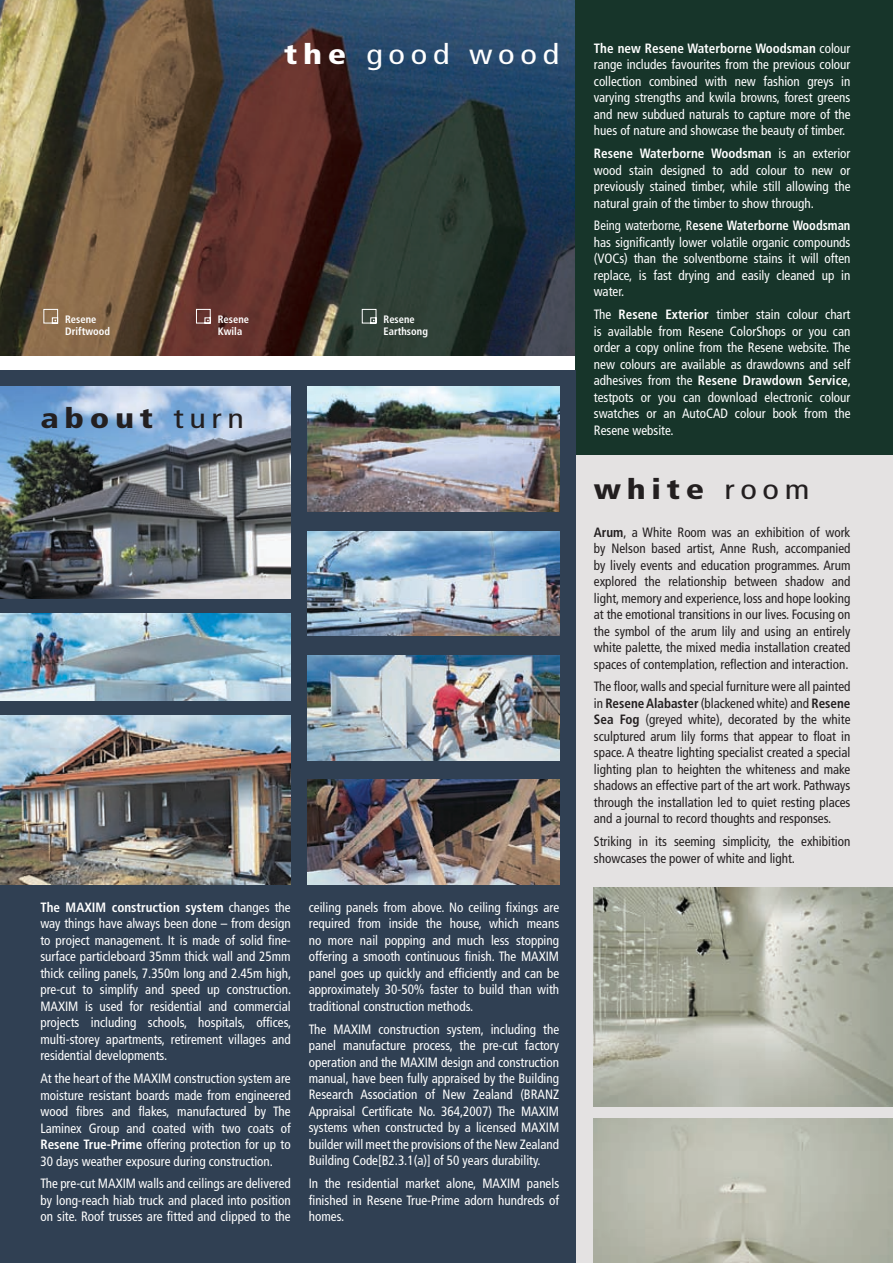
<style>
.page{position:relative;width:893px;height:1263px;background:#fff}
.page>*{position:absolute;margin:0;border:0;box-sizing:border-box;transform-origin:0 0}
.t1{font:900 condensed 28.2px "Frutiger";letter-spacing:.165em;color:#231f20;scale:1.22 1}
.t2{font:condensed 28.2px "Frutiger";letter-spacing:.165em;color:#fff;scale:1.22 1}
.t3{font:condensed 13.5px/16.5px "Frutiger";color:#fff;text-align:justify}
.t4{font:condensed 13.5px/16.5px "Frutiger";color:#231f20;text-align:justify}
.t5{font:condensed 13.5px/16.5px "Frutiger";color:#fff;text-align:justify;scale:.93 1}
.t6{font:700 condensed 10.8px/11.2px "Frutiger";letter-spacing:.005em;color:#fff}
.s1{font-weight:900}
.s2{font-weight:400}
.s3{font-weight:700}
</style>
<div class="page">
<img style="left:0;top:0;width:575px;height:356px">
<div style="left:575px;top:0;width:318px;height:523px;background:#17352a"></div>
<div style="left:575px;top:455px;width:318px;height:808px;background:#e4e2e2"></div>
<img style="left:594px;top:887px;width:299px;height:219px">
<img style="left:594px;top:1118px;width:299px;height:145px">
<svg style="left:43px;top:308px;width:16px;height:16px"></svg>
<svg style="left:196px;top:308px;width:15px;height:16px"></svg>
<svg style="left:361px;top:308px;width:16px;height:16px"></svg>
<div style="left:0;top:371px;width:575px;height:892px;background:#304053"></div>
<img style="left:0;top:387px;width:290px;height:211px">
<img style="left:0;top:716px;width:290px;height:168px">
<img style="left:0;top:614px;width:290px;height:86px">
<img style="left:308px;top:387px;width:251px;height:124px">
<img style="left:308px;top:531px;width:251px;height:105px">
<img style="left:308px;top:655px;width:251px;height:105px">
<img style="left:308px;top:780px;width:251px;height:104px">
<h1 class="t2" style="left:284px;top:37px;width:227px"><span class="s1">the</span> good wood</h1>
<p class="t6" style="left:65px;top:314px;width:47px">Resene<br>Driftwood</p>
<p class="t6" style="left:218px;top:314px;width:33px">Resene<br>Kwila</p>
<p class="t6" style="left:383px;top:314px;width:46px">Resene<br>Earthsong</p>
<h1 class="t1" style="left:40px;top:401px;width:168px">about <span class="s2">turn</span></h1>
<p class="t3" style="left:40px;top:899px;width:252px"><span class="s3">The MAXIM construction system</span> changes the way things have always been done – from design to project management. It is made of solid fine&shy;surface particleboard 35mm thick wall and 25mm thick ceiling panels, 7.350m long and 2.45m high, pre-cut to simplify and speed up construction.<br>MAXIM is used for residential and commercial projects including schools, hospitals, offices, multi-storey apartments, retirement villages and residential developments.</p>
<p class="t3" style="left:40px;top:1070px;width:252px">At the heart of the MAXIM construction system are moisture resistant boards made from engineered wood fibres and flakes, manufactured by The Laminex Group and coated with two coats of <span class="s3">Resene True-Prime</span> offering protection for up to 30 days weather exposure during construction.</p>
<p class="t3" style="left:40px;top:1175px;width:252px">The pre-cut MAXIM walls and ceilings are delivered by long-reach hiab truck and placed into position on site. Roof trusses are fitted and clipped to the</p>
<p class="t3" style="left:309px;top:899px;width:252px">ceiling panels from above. No ceiling fixings are required from inside the house, which means no more nail popping and much less stopping offering a smooth continuous finish. The MAXIM panel goes up quickly and efficiently and can be approximately 30-50% faster to build than with traditional construction methods.</p>
<p class="t3" style="left:309px;top:1021px;width:252px">The MAXIM construction system, including the panel manufacture process, the pre-cut factory operation and the MAXIM design and construction manual, have been fully appraised by the Building Research Association of New Zealand (BRANZ Appraisal Certificate No. 364,2007) The MAXIM systems when constructed by a licensed MAXIM builder will meet the provisions of the New Zealand Building Code[B2.3.1(a)] of 50 years durability.</p>
<p class="t3" style="left:309px;top:1175px;width:252px">In the residential market alone, MAXIM panels finished in Resene True-Prime adorn hundreds of homes.</p>
<p class="t3" style="left:594px;top:40px;width:258px"><span class="s3">The new Resene Waterborne Woodsman</span> colour range includes favourites from the previous colour collection combined with new fashion greys in varying strengths and kwila browns, forest greens and new subdued naturals to capture more of the hues of nature and showcase the beauty of timber.</p>
<p class="t3" style="left:594px;top:145px;width:258px"><span class="s3">Resene Waterborne Woodsman</span> is an exterior wood stain designed to add colour to new or previously stained timber, while still allowing the natural grain of the timber to show through.</p>
<p class="t5" style="left:594px;top:218px;width:277px">Being waterborne, R<span class="s3">esene Waterborne Woodsman </span>has significantly lower volatile organic compounds (VOCs) than the solventborne stains it will often replace, is fast drying and easily cleaned up in water.</p>
<p class="t3" style="left:594px;top:306px;width:259px">The <span class="s3">Resene Exterior</span> timber stain colour chart is available from Resene ColorShops or you can order a copy online from the Resene website. The new colours are available as drawdowns and self adhesives from the <span class="s3">Resene Drawdown Service</span>, testpots or you can download electronic colour swatches or an AutoCAD colour book from the Resene website.</p>
<h1 class="t1" style="left:594px;top:472px;width:178px">white <span class="s2">room</span></h1>
<p class="t4" style="left:594px;top:524px;width:258px"><span class="s3">Arum</span>, a White Room was an exhibition of work by Nelson based artist, Anne Rush, accompanied by lively events and education programmes. Arum explored the relationship between shadow and light, memory and experience, loss and hope looking at the emotional transitions in our lives. Focusing on the symbol of the arum lily and using an entirely white palette, the mixed media installation created spaces of contemplation, reflection and interaction.</p>
<p class="t4" style="left:594px;top:679px;width:258px">The floor, walls and special furniture were all painted in <span class="s3">Resene Alabaster</span> (blackened white) and <span class="s3">Resene Sea Fog</span> (greyed white), decorated by the white sculptured arum lily forms that appear to float in space. A theatre lighting specialist created a special lighting plan to heighten the whiteness and make shadows an effective part of the art work. Pathways through the installation led to quiet resting places and a journal to record thoughts and responses.</p>
<p class="t4" style="left:594px;top:833px;width:258px">Striking in its seeming simplicity, the exhibition showcases the power of white and light.</p>
</div>
